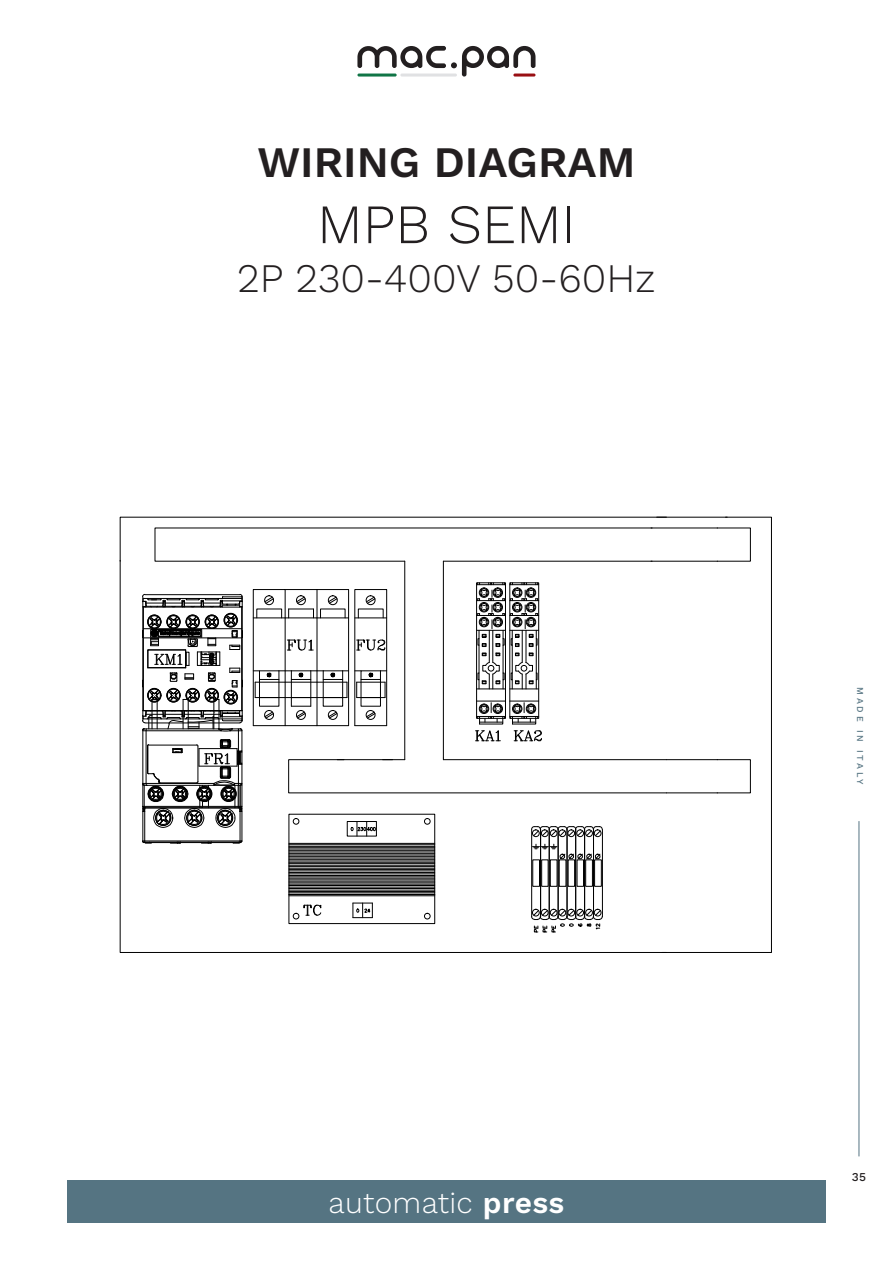
<style>
.page{position:relative;width:893px;height:1263px;background:#fff}
.page>*{position:absolute;margin:0;border:0;box-sizing:border-box;transform-origin:0 0}
.t1{font:300 55.5px "Work Sans";color:#231f20}
.t2{font:600 43.5px "Work Sans";color:#231f20}
.t3{font:300 40.5px "Work Sans";color:#231f20}
.t4{font:300 30px "Work Sans";letter-spacing:.01em;color:#fff}
.t5{font:500 12px "Work Sans";color:#231f20}
.t6{font:500 9px "Work Sans";letter-spacing:.3em;color:#557482}
.s1{font-weight:600}
</style>
<div class="page">
<div style="left:67px;top:1180px;width:759px;height:42px;background:#557482"></div>
<hr style="left:859px;top:821px;width:1px;height:335px;background:#557482">
<svg style="left:119px;top:562px;width:547px;height:391px"></svg>
<svg style="left:288px;top:758px;width:379px;height:36px"></svg>
<svg style="left:119px;top:516px;width:548px;height:46px"></svg>
<div style="left:347px;top:821px;width:30px;height:15px;border:1px solid #000"></div>
<div style="left:288px;top:814px;width:147px;height:110px;border:1px solid #000"></div>
<div style="left:424px;top:818px;width:7px;height:7px;border:1px solid #000;border-radius:50%"></div>
<svg style="left:350px;top:821px;width:26px;height:15px"></svg>
<div style="left:424px;top:913px;width:7px;height:6px;border:1px solid #000;border-radius:50%"></div>
<div style="left:293px;top:818px;width:6px;height:7px;border:1px solid #000;border-radius:50%"></div>
<hr style="left:289px;top:843px;width:146px;height:1px;background:#000">
<hr style="left:289px;top:844px;width:146px;height:1px;background:#000">
<hr style="left:289px;top:846px;width:146px;height:1px;background:#000">
<hr style="left:289px;top:847px;width:146px;height:1px;background:#000">
<hr style="left:289px;top:849px;width:146px;height:1px;background:#000">
<hr style="left:289px;top:850px;width:146px;height:1px;background:#000">
<hr style="left:289px;top:852px;width:146px;height:1px;background:#000">
<hr style="left:289px;top:853px;width:146px;height:1px;background:#000">
<hr style="left:289px;top:854px;width:146px;height:1px;background:#000">
<hr style="left:289px;top:856px;width:146px;height:1px;background:#000">
<hr style="left:289px;top:857px;width:146px;height:1px;background:#000">
<hr style="left:289px;top:859px;width:146px;height:1px;background:#000">
<hr style="left:289px;top:860px;width:146px;height:1px;background:#000">
<hr style="left:289px;top:862px;width:146px;height:1px;background:#000">
<hr style="left:289px;top:863px;width:146px;height:1px;background:#000">
<hr style="left:289px;top:865px;width:146px;height:1px;background:#000">
<hr style="left:289px;top:866px;width:146px;height:1px;background:#000">
<hr style="left:289px;top:868px;width:146px;height:1px;background:#000">
<hr style="left:289px;top:869px;width:146px;height:1px;background:#000">
<hr style="left:289px;top:870px;width:146px;height:1px;background:#000">
<hr style="left:289px;top:872px;width:146px;height:1px;background:#000">
<hr style="left:289px;top:873px;width:146px;height:1px;background:#000">
<hr style="left:289px;top:875px;width:146px;height:1px;background:#000">
<hr style="left:289px;top:876px;width:146px;height:1px;background:#000">
<hr style="left:289px;top:878px;width:146px;height:1px;background:#000">
<hr style="left:289px;top:879px;width:146px;height:1px;background:#000">
<hr style="left:289px;top:881px;width:146px;height:1px;background:#000">
<hr style="left:289px;top:882px;width:146px;height:1px;background:#000">
<hr style="left:289px;top:884px;width:146px;height:1px;background:#000">
<hr style="left:289px;top:885px;width:146px;height:1px;background:#000">
<hr style="left:289px;top:887px;width:146px;height:1px;background:#000">
<hr style="left:289px;top:888px;width:146px;height:1px;background:#000">
<hr style="left:289px;top:890px;width:146px;height:1px;background:#000">
<hr style="left:289px;top:891px;width:146px;height:1px;background:#000">
<hr style="left:289px;top:892px;width:146px;height:1px;background:#000">
<hr style="left:289px;top:894px;width:146px;height:1px;background:#000">
<hr style="left:289px;top:895px;width:146px;height:1px;background:#000">
<hr style="left:657px;top:517px;width:70px;height:1px;background:#000">
<hr style="left:662px;top:952px;width:65px;height:1px;background:#000">
<hr style="left:666px;top:792px;width:51px;height:1px;background:#000">
<hr style="left:666px;top:759px;width:51px;height:1px;background:#000">
<hr style="left:651px;top:561px;width:66px;height:1px;background:#000">
<hr style="left:651px;top:528px;width:66px;height:1px;background:#000">
<svg style="left:725px;top:516px;width:47px;height:437px"></svg>
<hr style="left:242px;top:730px;width:1px;height:111px;background:#000">
<hr style="left:142px;top:730px;width:1px;height:111px;background:#000">
<hr style="left:143px;top:840px;width:99px;height:1px;background:#000">
<hr style="left:144px;top:842px;width:97px;height:1px;background:#000">
<hr style="left:144px;top:811px;width:1px;height:30px;background:#000">
<svg style="left:142px;top:840px;width:10px;height:4px"></svg>
<svg style="left:169px;top:843px;width:12px;height:1px"></svg>
<hr style="left:240px;top:811px;width:1px;height:30px;background:#000">
<svg style="left:200px;top:843px;width:12px;height:1px"></svg>
<svg style="left:232px;top:840px;width:10px;height:4px"></svg>
<hr style="left:253px;top:617px;width:32px;height:1px;background:#000">
<div style="left:253px;top:589px;width:33px;height:137px;border:1px solid #000"></div>
<div style="left:264px;top:710px;width:10px;height:10px;border:1px solid #000;border-radius:50%"></div>
<svg style="left:264px;top:711px;width:11px;height:8px"></svg>
<div style="left:264px;top:595px;width:10px;height:10px;border:1px solid #000;border-radius:50%"></div>
<svg style="left:264px;top:596px;width:11px;height:8px"></svg>
<hr style="left:317px;top:589px;width:1px;height:137px;background:#000">
<hr style="left:285px;top:725px;width:32px;height:1px;background:#000">
<div style="left:296px;top:710px;width:10px;height:10px;border:1px solid #000;border-radius:50%"></div>
<svg style="left:291px;top:707px;width:20px;height:12px"></svg>
<hr style="left:285px;top:589px;width:32px;height:1px;background:#000">
<hr style="left:285px;top:617px;width:32px;height:1px;background:#000">
<svg style="left:288px;top:596px;width:26px;height:22px"></svg>
<div style="left:296px;top:595px;width:10px;height:10px;border:1px solid #000;border-radius:50%"></div>
<hr style="left:317px;top:617px;width:32px;height:1px;background:#000">
<hr style="left:317px;top:589px;width:32px;height:1px;background:#000">
<hr style="left:317px;top:725px;width:32px;height:1px;background:#000">
<div style="left:328px;top:710px;width:10px;height:10px;border:1px solid #000;border-radius:50%"></div>
<svg style="left:327px;top:711px;width:11px;height:8px"></svg>
<svg style="left:253px;top:670px;width:95px;height:28px"></svg>
<div style="left:328px;top:595px;width:10px;height:10px;border:1px solid #000;border-radius:50%"></div>
<svg style="left:327px;top:596px;width:11px;height:8px"></svg>
<hr style="left:348px;top:589px;width:1px;height:137px;background:#000">
<hr style="left:355px;top:617px;width:32px;height:1px;background:#000">
<div style="left:354px;top:589px;width:33px;height:137px;border:1px solid #000"></div>
<svg style="left:355px;top:670px;width:32px;height:28px"></svg>
<div style="left:366px;top:710px;width:9px;height:10px;border:1px solid #000;border-radius:50%"></div>
<svg style="left:366px;top:711px;width:10px;height:8px"></svg>
<div style="left:366px;top:595px;width:9px;height:10px;border:1px solid #000;border-radius:50%"></div>
<svg style="left:366px;top:596px;width:10px;height:8px"></svg>
<div style="left:476px;top:582px;width:30px;height:137px;border:1px solid #000"></div>
<svg style="left:477px;top:583px;width:62px;height:106px"></svg>
<div style="left:550px;top:859px;width:7px;height:28px;border:1px solid #000"></div>
<hr style="left:558px;top:829px;width:1px;height:88px;background:#000">
<div style="left:568px;top:859px;width:7px;height:28px;border:1px solid #000"></div>
<hr style="left:567px;top:829px;width:1px;height:88px;background:#000">
<div style="left:577px;top:859px;width:7px;height:28px;border:1px solid #000"></div>
<hr style="left:575px;top:829px;width:1px;height:88px;background:#000">
<div style="left:594px;top:859px;width:8px;height:28px;border:1px solid #000"></div>
<hr style="left:602px;top:829px;width:1px;height:88px;background:#000">
<svg style="left:142px;top:594px;width:101px;height:234px"></svg>
<svg style="left:287px;top:639px;width:26px;height:12px"></svg>
<svg style="left:356px;top:639px;width:30px;height:12px"></svg>
<svg style="left:475px;top:701px;width:67px;height:40px"></svg>
<svg style="left:293px;top:902px;width:28px;height:17px"></svg>
<svg style="left:352px;top:903px;width:21px;height:15px"></svg>
<div style="left:541px;top:859px;width:8px;height:28px;border:1px solid #000"></div>
<hr style="left:549px;top:829px;width:1px;height:88px;background:#000">
<div style="left:532px;top:859px;width:8px;height:28px;border:1px solid #000"></div>
<hr style="left:540px;top:829px;width:1px;height:88px;background:#000">
<hr style="left:531px;top:829px;width:1px;height:88px;background:#000">
<svg style="left:532px;top:844px;width:69px;height:16px"></svg>
<div style="left:585px;top:859px;width:8px;height:28px;border:1px solid #000"></div>
<hr style="left:593px;top:829px;width:1px;height:88px;background:#000">
<svg style="left:531px;top:826px;width:72px;height:11px"></svg>
<hr style="left:584px;top:829px;width:1px;height:88px;background:#000">
<svg style="left:531px;top:909px;width:72px;height:24px"></svg>
<svg style="left:357px;top:46px;width:178px;height:31px"></svg>
<hr style="left:513px;top:74px;width:22px;height:3px;background:#990f13;border-radius:2px">
<hr style="left:400px;top:74px;width:57px;height:3px;background:#e0e1e3;border-radius:2px">
<hr style="left:357px;top:74px;width:40px;height:3px;background:#107546;border-radius:2px">
<p class="t2" style="left:257px;top:129px;width:380px">WIRING DIAGRAM</p>
<h1 class="t1" style="left:317px;top:182px;width:260px">MPB SEMI</h1>
<p class="t3" style="left:237px;top:247px;width:420px">2P 230-400V 50-60Hz</p>
<p class="t4" style="left:328px;top:1180px;width:238px">automatic <span class="s1">press</span></p>
<p class="t6" style="left:867px;top:687px;width:98px;rotate:90deg">MADE IN ITALY</p>
<p class="t5" style="left:852px;top:1168px;width:16px">35</p>
</div>
